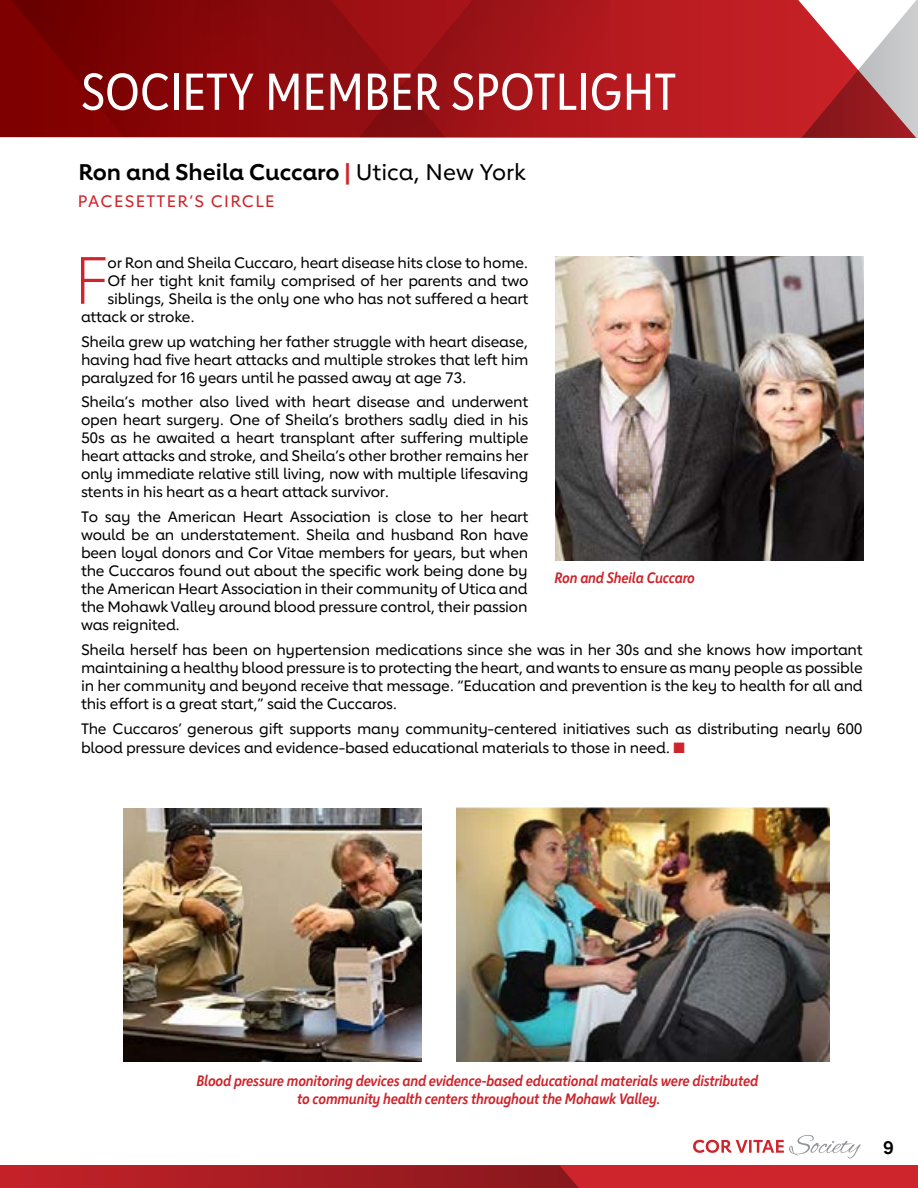
<style>
.page{position:relative;width:918px;height:1188px;background:#fff}
.page>*{position:absolute;margin:0;border:0;box-sizing:border-box;transform-origin:0 0}
.t1{font:300 65.7px "Lub Dub";color:#ce242b}
.t2{font:51px "Lub Dub Condensed";color:#fff}
.t3{font:700 22.5px "Lub Dub";color:#000}
.t4{font:700 18px "Lub Dub";color:#000}
.t5{font:500 16.5px "Lub Dub";letter-spacing:.08em;color:#ce242b}
.t6{font:500 15px/18px "Lub Dub";letter-spacing:-.015em;color:#000;text-align:justify}
._05_photo_credit___C{font:italic 700 15px/18px "Lub Dub Condensed";letter-spacing:-.01em;color:#ce242b;text-align:center}
.s1{color:#ce242b}
.s2{font-weight:500}
</style>
<div class="page">
<svg style="left:693px;top:1135px;width:168px;height:24px"></svg>
<svg style="left:610px;top:0;width:306px;height:138px;background:#c04347"></svg>
<svg style="left:0;top:0;width:610px;height:138px;background:#900c0f"></svg>
<div style="left:0;top:1165px;width:918px;height:23px;background:#ce242b"></div>
<svg style="left:3px;top:1165px;width:576px;height:23px;background:#a61c22"></svg>
<img style="left:555px;top:256px;width:309px;height:305px">
<img style="left:124px;top:809px;width:297px;height:253px">
<img style="left:456px;top:808px;width:374px;height:254px">
<p class="t2" style="left:81px;top:62px;width:597px">SOCIETY MEMBER SPOTLIGHT</p>
<p class="t3" style="left:79px;top:159px;width:449px">Ron and Sheila Cuccaro <span class="s1">|</span> <span class="s2">Utica, New York</span></p>
<p class="t5" style="left:78px;top:192px;width:198px">PACESETTER’S CIRCLE</p>
<p class="t1" style="left:74px;top:242px;width:36px">F</p>
<p class="t6" style="left:108px;top:253px;width:422px">or Ron and Sheila Cuccaro, heart disease hits close to home.</p>
<p class="t6" style="left:108px;top:271px;width:422px">Of her tight knit family comprised of her parents and two</p>
<p class="t6" style="left:108px;top:289px;width:422px">siblings, Sheila is the only one who has not suffered a heart</p>
<p class="t6" style="left:81px;top:307px;width:115px">attack or stroke.</p>
<p class="t6" style="left:81px;top:332px;width:449px">Sheila grew up watching her father struggle with heart disease, having had five heart attacks and multiple strokes that left him paralyzed for 16 years until he passed away at age 73.</p>
<p class="t6" style="left:81px;top:393px;width:449px">Sheila’s mother also lived with heart disease and underwent open heart surgery. One of Sheila’s brothers sadly died in his 50s as he awaited a heart transplant after suffering multiple heart attacks and stroke, and Sheila’s other brother remains her only immediate relative still living, now with multiple lifesaving stents in his heart as a heart attack survivor.</p>
<p class="t6" style="left:81px;top:508px;width:449px">To say the American Heart Association is close to her heart would be an understatement. Sheila and husband Ron have been loyal donors and Cor Vitae members for years, but when the Cuccaros found out about the specific work being done by the American Heart Association in their community of Utica and the Mohawk Valley around blood pressure control, their passion was reignited.</p>
<p class="t6" style="left:81px;top:640px;width:783px">Sheila herself has been on hypertension medications since she was in her 30s and she knows how important maintaining a healthy blood pressure is to protecting the heart, and wants to ensure as many people as possible in her community and beyond receive that message. “Education and prevention is the key to health for all and this effort is a great start,” said the Cuccaros.</p>
<p class="t6" style="left:81px;top:718px;width:783px;line-height:19.5px">The Cuccaros’ generous gift supports many community-centered initiatives such as distributing nearly 600 blood pressure devices and evidence-based educational materials to those in need. <span class="s1">■</span></p>
<p class="_05_photo_credit___C" style="left:555px;top:569px;width:142px">Ron and Sheila Cuccaro</p>
<p class="_05_photo_credit___C" style="left:196px;top:1071px;width:563px">Blood pressure monitoring devices and evidence-based educational materials were distributed to community health centers throughout the Mohawk Valley.</p>
<p class="t4" style="left:883px;top:1137px;width:12px">9</p>
</div>
